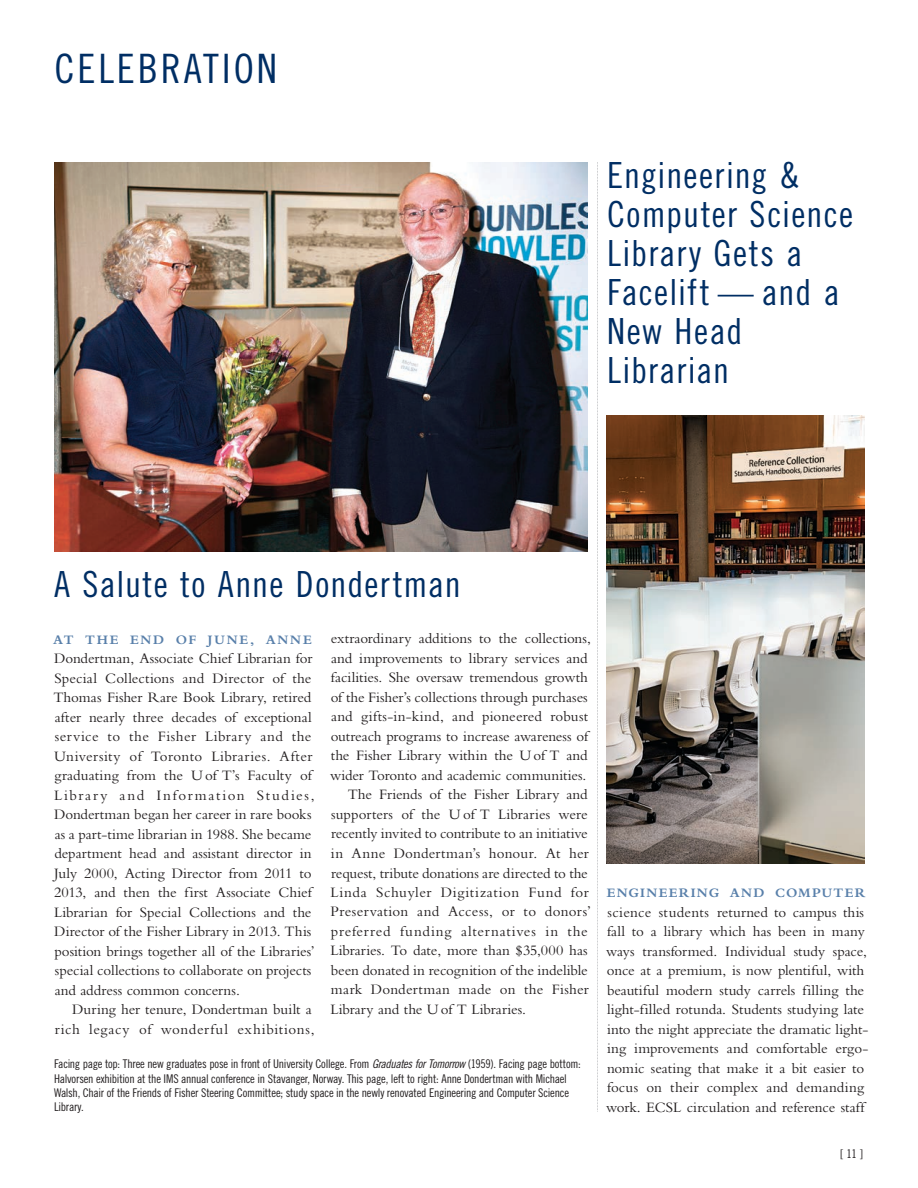
<style>
.page{position:relative;width:918px;height:1188px;background:#fff}
.page>*{position:absolute;margin:0;border:0;box-sizing:border-box;transform-origin:0 0}
.t1{font:40.5px "Trade Gothic LT Std Cn 18";letter-spacing:.07em;color:#002e64}
.t2{font:36px/39px "Trade Gothic LT Std Cn 18";letter-spacing:.035em;color:#002e64}
.t3{font:15px/19.5px "Bembo";letter-spacing:.005em;color:#231f20}
.t4{font:15px/19.5px "Bembo";letter-spacing:.03em;color:#231f20;text-align:right}
.t5{font:15px "Bembo";letter-spacing:.025em;color:#231f20}
.t6{font:15px "Bembo";letter-spacing:.05em;color:#231f20}
.t7{font:15px "Bembo";letter-spacing:.04em;color:#231f20}
.t8{font:700 13.5px "Bembo";letter-spacing:.1em;color:#5980aa}
.t9{font:700 13.5px "Bembo";letter-spacing:.135em;color:#5980aa}
.t10{font:12px/14.4px "Trade Gothic LT Std Cn 18";letter-spacing:-.02em;color:#231f20}
.s1{font-family:"Trade Gothic LT Std Cn 18 Obl"}
</style>
<div class="page">
<img style="left:54px;top:162px;width:533px;height:390px">
<svg style="left:597px;top:162px;width:1px;height:950px"></svg>
<img style="left:607px;top:416px;width:258px;height:448px">
<h1 class="t1" style="left:54px;top:45px;width:224px">CELEBRATION</h1>
<h2 class="t2" style="left:607px;top:155px;width:248px">Engineering &amp;<br>Computer Science<br>Library gets a<br>Facelift — and a<br>New Head<br>Librarian</h2>
<h2 class="t2" style="left:54px;top:565px;width:408px">A Salute to Anne Dondertman</h2>
<p class="t9" style="left:53px;top:632px;width:260px">AT THE END OF JUNE, ANNE</p>
<p class="t3" style="left:53px;top:648px;width:263px">Dondertman, Associate Chief Librarian for Special Collections and Director of the Thomas Fisher Rare Book Library, retired after nearly three decades of exceptional service to the Fisher Library and the University of Toronto Libraries. After graduating from the U of T’s Faculty of Library and Information Studies, Dondertman began her career in rare books as a part-time librarian in 1988. She became department head and assistant director in July 2000, Acting Director from 2011 to 2013, and then the first Associate Chief Librarian for Special Collections and the Director of the Fisher Library in 2013. This position brings together all of the Libraries’ special collections to collaborate on projects and address common concerns.</p>
<p class="t4" style="left:55px;top:999px;width:262px">During her tenure, Dondertman built a rich legacy of wonderful exhibitions,</p>
<p class="t3" style="left:331px;top:629px;width:262px">extraordinary additions to the collections,</p>
<p class="t3" style="left:331px;top:648px;width:258px">and improvements to library services and</p>
<p class="t3" style="left:331px;top:668px;width:259px">facilities. She oversaw tremendous growth</p>
<p class="t3" style="left:331px;top:687px;width:259px">of the Fisher’s collections through purchases</p>
<p class="t3" style="left:331px;top:707px;width:259px">and gifts-in-kind, and pioneered robust</p>
<p class="t3" style="left:331px;top:726px;width:259px">outreach programs to increase awareness of</p>
<p class="t3" style="left:331px;top:746px;width:258px">the Fisher Library within the U of T and</p>
<p class="t3" style="left:330px;top:765px;width:258px">wider Toronto and academic communities.</p>
<p class="t3" style="left:348px;top:785px;width:242px">The Friends of the Fisher Library and</p>
<p class="t3" style="left:331px;top:804px;width:258px">supporters of the U of T Libraries were</p>
<p class="t3" style="left:331px;top:824px;width:258px">recently invited to contribute to an initiative</p>
<p class="t3" style="left:331px;top:843px;width:259px">in Anne Dondertman’s honour. At her</p>
<p class="t3" style="left:331px;top:863px;width:258px">request, tribute donations are directed to the</p>
<p class="t7" style="left:331px;top:884px;width:260px">Linda Schuyler Digitization Fund for</p>
<p class="t5" style="left:331px;top:903px;width:262px">Preservation and Access, or to donors’</p>
<p class="t6" style="left:331px;top:923px;width:258px">preferred funding alternatives in the</p>
<p class="t3" style="left:331px;top:941px;width:259px">Libraries. To date, more than $35,000 has</p>
<p class="t3" style="left:331px;top:960px;width:258px">been donated in recognition of the indelible</p>
<p class="t3" style="left:331px;top:980px;width:259px">mark Dondertman made on the Fisher</p>
<p class="t3" style="left:331px;top:999px;width:197px">Library and the U of T Libraries.</p>
<p class="t10" style="left:54px;top:1057px;width:528px">Facing page top: Three new graduates pose in front of University College. From <span class="s1">Graduates for Tomorrow</span> (1959). Facing page bottom:<br>Halvorsen exhibition at the IMS annual conference in Stavanger, Norway. This page, left to right: Anne Dondertman with Michael Walsh, Chair of the Friends of Fisher Steering Committee; study space in the newly renovated Engineering and Computer Science Library.</p>
<p class="t8" style="left:607px;top:885px;width:260px">ENGINEERING AND COMPUTER</p>
<p class="t3" style="left:606px;top:902px;width:264px">science students returned to campus this fall to a library which has been in many ways transformed. Individual study space, once at a premium, is now plentiful, with beautiful modern study carrels filling the light-filled rotunda. Students studying late into the night appreciate the dramatic light&shy;ing improvements and comfortable ergo&shy;nomic seating that make it a bit easier to focus on their complex and demanding work. ECSL circulation and reference staff</p>
<p class="t10" style="left:840px;top:1147px;width:25px">[ 11 ]</p>
</div>
